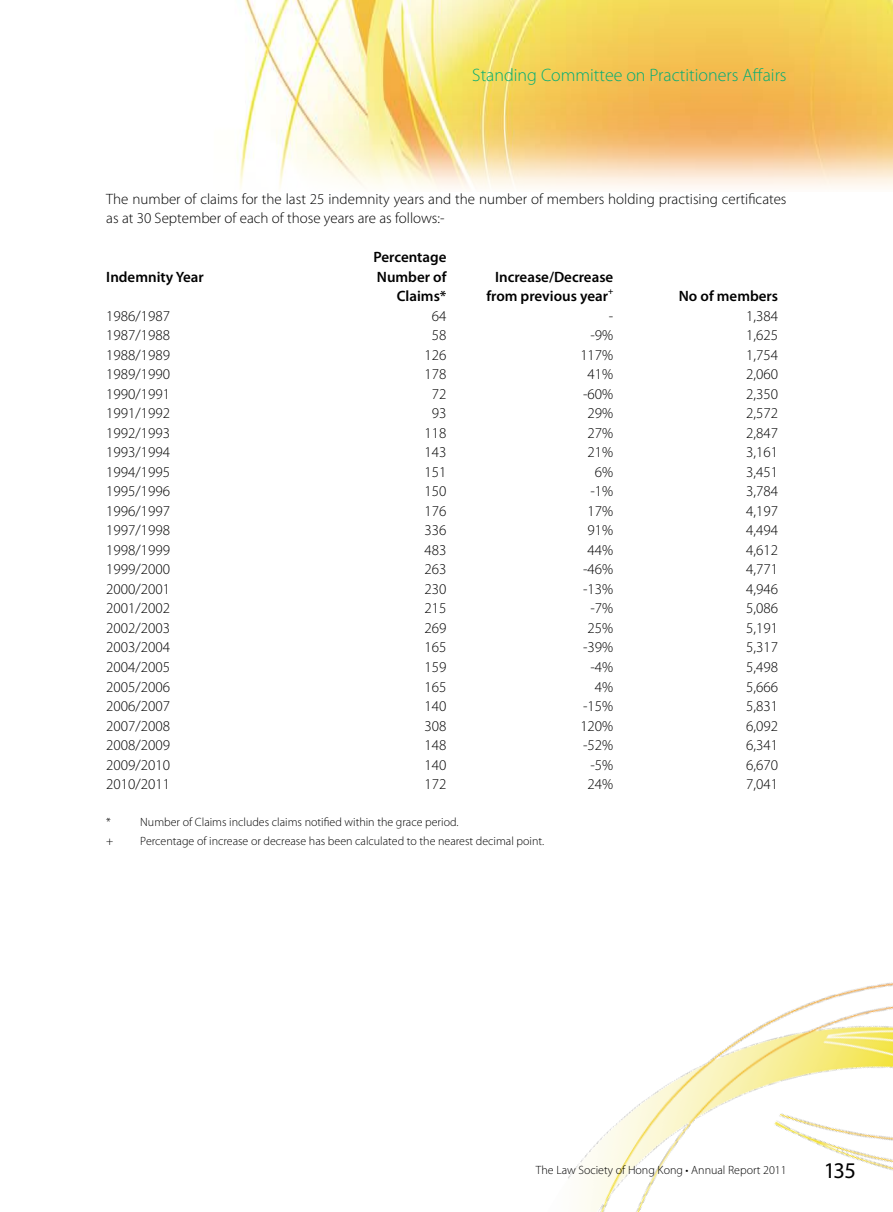
<style>
.page{position:relative;width:893px;height:1212px;background:#fff}
.page>*{position:absolute;margin:0;border:0;box-sizing:border-box;transform-origin:0 0}
.t1{font:22.5px "Myriad Pro";color:#000}
.t2{font:300 18px "Myriad Pro";color:#00ad75}
.t3{font:300 15px/19.5px "Myriad Pro";color:#000}
.t4{font:600 15px "Myriad Pro";color:#000}
.t5{font:300 12px "Myriad Pro";color:#000}
.t6{font:600 8.7px "Myriad Pro";color:#000}
</style>
<div class="page">
<img style="left:568px;top:982px;width:325px;height:230px">
<img style="left:236px;top:0;width:657px;height:189px">
<p class="t2" style="left:472px;top:64px;width:316px">Standing Committee on Practitioners Affairs</p>
<p class="t3" style="left:106px;top:189px;width:682px">The number of claims for the last 25 indemnity years and the number of members holding practising certificates as at 30 September of each of those years are as follows:-</p>
<p class="t4" style="left:373px;top:248px;width:75px">Percentage</p>
<p class="t4" style="left:106px;top:267px;width:99px">Indemnity Year</p>
<p class="t4" style="left:377px;top:267px;width:71px">Number of</p>
<p class="t4" style="left:495px;top:267px;width:120px">Increase/Decrease</p>
<p class="t4" style="left:397px;top:287px;width:51px">Claims*</p>
<p class="t4" style="left:486px;top:287px;width:123px">from previous year</p>
<p class="t6" style="left:608px;top:286px;width:7px">+</p>
<p class="t4" style="left:679px;top:287px;width:101px">No of members</p>
<p class="t3" style="left:106px;top:306px;width:65px">1986/1987</p>
<p class="t3" style="left:432px;top:306px;width:16px">64</p>
<p class="t3" style="left:609px;top:306px;width:6px">-</p>
<p class="t3" style="left:746px;top:306px;width:33px">1,384</p>
<p class="t3" style="left:106px;top:326px;width:65px">1987/1988</p>
<p class="t3" style="left:432px;top:326px;width:16px">58</p>
<p class="t3" style="left:590px;top:326px;width:24px">-9%</p>
<p class="t3" style="left:746px;top:326px;width:33px">1,625</p>
<p class="t3" style="left:106px;top:345px;width:65px">1988/1989</p>
<p class="t3" style="left:424px;top:345px;width:23px">126</p>
<p class="t3" style="left:580px;top:345px;width:35px">117%</p>
<p class="t3" style="left:746px;top:345px;width:33px">1,754</p>
<p class="t3" style="left:106px;top:365px;width:65px">1989/1990</p>
<p class="t3" style="left:424px;top:365px;width:23px">178</p>
<p class="t3" style="left:588px;top:365px;width:27px">41%</p>
<p class="t3" style="left:746px;top:365px;width:33px">2,060</p>
<p class="t3" style="left:106px;top:384px;width:65px">1990/1991</p>
<p class="t3" style="left:432px;top:384px;width:16px">72</p>
<p class="t3" style="left:583px;top:384px;width:32px">-60%</p>
<p class="t3" style="left:746px;top:384px;width:33px">2,350</p>
<p class="t3" style="left:106px;top:404px;width:65px">1991/1992</p>
<p class="t3" style="left:432px;top:404px;width:16px">93</p>
<p class="t3" style="left:588px;top:404px;width:27px">29%</p>
<p class="t3" style="left:746px;top:404px;width:33px">2,572</p>
<p class="t3" style="left:106px;top:423px;width:65px">1992/1993</p>
<p class="t3" style="left:424px;top:423px;width:23px">118</p>
<p class="t3" style="left:588px;top:423px;width:27px">27%</p>
<p class="t3" style="left:746px;top:423px;width:33px">2,847</p>
<p class="t3" style="left:106px;top:443px;width:65px">1993/1994</p>
<p class="t3" style="left:424px;top:443px;width:23px">143</p>
<p class="t3" style="left:588px;top:443px;width:27px">21%</p>
<p class="t3" style="left:746px;top:443px;width:33px">3,161</p>
<p class="t3" style="left:106px;top:462px;width:65px">1994/1995</p>
<p class="t3" style="left:424px;top:462px;width:23px">151</p>
<p class="t3" style="left:595px;top:462px;width:20px">6%</p>
<p class="t3" style="left:746px;top:462px;width:33px">3,451</p>
<p class="t3" style="left:106px;top:482px;width:65px">1995/1996</p>
<p class="t3" style="left:424px;top:482px;width:23px">150</p>
<p class="t3" style="left:590px;top:482px;width:24px">-1%</p>
<p class="t3" style="left:746px;top:482px;width:33px">3,784</p>
<p class="t3" style="left:106px;top:501px;width:65px">1996/1997</p>
<p class="t3" style="left:424px;top:501px;width:23px">176</p>
<p class="t3" style="left:588px;top:501px;width:27px">17%</p>
<p class="t3" style="left:746px;top:501px;width:33px">4,197</p>
<p class="t3" style="left:106px;top:521px;width:65px">1997/1998</p>
<p class="t3" style="left:424px;top:521px;width:23px">336</p>
<p class="t3" style="left:588px;top:521px;width:27px">91%</p>
<p class="t3" style="left:746px;top:521px;width:33px">4,494</p>
<p class="t3" style="left:106px;top:540px;width:65px">1998/1999</p>
<p class="t3" style="left:424px;top:540px;width:23px">483</p>
<p class="t3" style="left:588px;top:540px;width:27px">44%</p>
<p class="t3" style="left:746px;top:540px;width:33px">4,612</p>
<p class="t3" style="left:106px;top:560px;width:65px">1999/2000</p>
<p class="t3" style="left:424px;top:560px;width:23px">263</p>
<p class="t3" style="left:583px;top:560px;width:32px">-46%</p>
<p class="t3" style="left:746px;top:560px;width:33px">4,771</p>
<p class="t3" style="left:106px;top:579px;width:65px">2000/2001</p>
<p class="t3" style="left:424px;top:579px;width:23px">230</p>
<p class="t3" style="left:583px;top:579px;width:32px">-13%</p>
<p class="t3" style="left:746px;top:579px;width:33px">4,946</p>
<p class="t3" style="left:106px;top:599px;width:65px">2001/2002</p>
<p class="t3" style="left:424px;top:599px;width:23px">215</p>
<p class="t3" style="left:590px;top:599px;width:24px">-7%</p>
<p class="t3" style="left:746px;top:599px;width:33px">5,086</p>
<p class="t3" style="left:106px;top:618px;width:65px">2002/2003</p>
<p class="t3" style="left:424px;top:618px;width:23px">269</p>
<p class="t3" style="left:588px;top:618px;width:27px">25%</p>
<p class="t3" style="left:746px;top:618px;width:33px">5,191</p>
<p class="t3" style="left:106px;top:638px;width:65px">2003/2004</p>
<p class="t3" style="left:424px;top:638px;width:23px">165</p>
<p class="t3" style="left:583px;top:638px;width:32px">-39%</p>
<p class="t3" style="left:746px;top:638px;width:33px">5,317</p>
<p class="t3" style="left:106px;top:657px;width:65px">2004/2005</p>
<p class="t3" style="left:424px;top:657px;width:23px">159</p>
<p class="t3" style="left:590px;top:657px;width:24px">-4%</p>
<p class="t3" style="left:746px;top:657px;width:33px">5,498</p>
<p class="t3" style="left:106px;top:677px;width:65px">2005/2006</p>
<p class="t3" style="left:424px;top:677px;width:23px">165</p>
<p class="t3" style="left:595px;top:677px;width:20px">4%</p>
<p class="t3" style="left:746px;top:677px;width:33px">5,666</p>
<p class="t3" style="left:106px;top:696px;width:65px">2006/2007</p>
<p class="t3" style="left:424px;top:696px;width:23px">140</p>
<p class="t3" style="left:583px;top:696px;width:32px">-15%</p>
<p class="t3" style="left:746px;top:696px;width:33px">5,831</p>
<p class="t3" style="left:106px;top:716px;width:65px">2007/2008</p>
<p class="t3" style="left:424px;top:716px;width:23px">308</p>
<p class="t3" style="left:580px;top:716px;width:35px">120%</p>
<p class="t3" style="left:746px;top:716px;width:33px">6,092</p>
<p class="t3" style="left:106px;top:735px;width:65px">2008/2009</p>
<p class="t3" style="left:424px;top:735px;width:23px">148</p>
<p class="t3" style="left:583px;top:735px;width:32px">-52%</p>
<p class="t3" style="left:746px;top:735px;width:33px">6,341</p>
<p class="t3" style="left:106px;top:755px;width:65px">2009/2010</p>
<p class="t3" style="left:424px;top:755px;width:23px">140</p>
<p class="t3" style="left:590px;top:755px;width:24px">-5%</p>
<p class="t3" style="left:746px;top:755px;width:33px">6,670</p>
<p class="t3" style="left:106px;top:774px;width:65px">2010/2011</p>
<p class="t3" style="left:424px;top:774px;width:23px">172</p>
<p class="t3" style="left:588px;top:774px;width:27px">24%</p>
<p class="t3" style="left:746px;top:774px;width:33px">7,041</p>
<p class="t5" style="left:106px;top:814px;width:6px">*</p>
<p class="t5" style="left:140px;top:814px;width:320px">Number of Claims includes claims notified within the grace period.</p>
<p class="t5" style="left:106px;top:834px;width:9px">+</p>
<p class="t5" style="left:140px;top:834px;width:405px">Percentage of increase or decrease has been calculated to the nearest decimal point.</p>
<p class="t5" style="left:536px;top:1163px;width:252px">The Law Society of Hong Kong • Annual Report 2011</p>
<h1 class="t1" style="left:824px;top:1156px;width:34px">135</h1>
</div>
